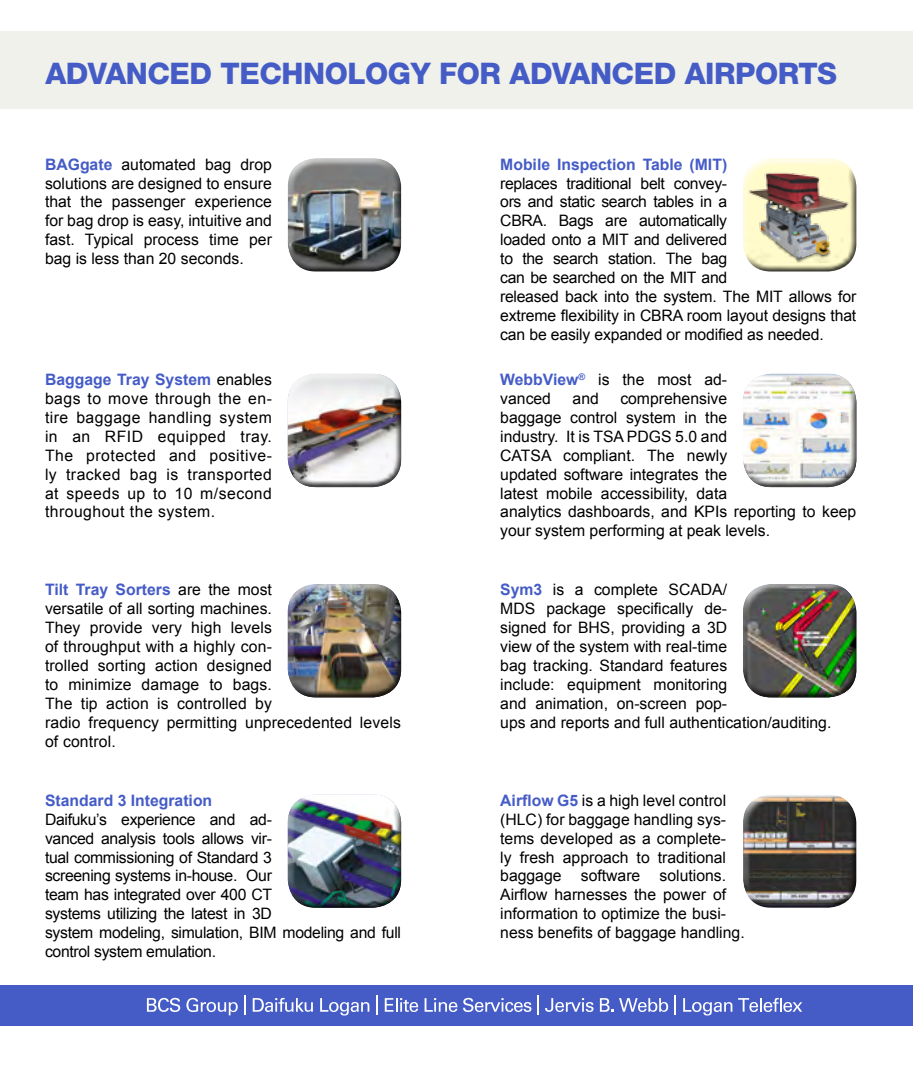
<style>
.page{position:relative;width:913px;height:1071px;background:#fff}
.page>*{position:absolute;margin:0;border:0;box-sizing:border-box;transform-origin:0 0}
.t1{font:800 29.75px "Helvetica Neue";letter-spacing:-.015em;color:#455cc7}
.t2{font:15.75px/18.9px "Arial";color:#000}
.t3{font:15.75px/18.9px "Arial";letter-spacing:-.02em;color:#000}
.t4{font:700 15.75px "Arial";color:#455cc7}
.s1{font-weight:700;color:#455cc7}
</style>
<div class="page">
<div style="left:0;top:32px;width:912px;height:77px;background:#eff1ea"></div>
<div style="left:0;top:985px;width:912px;height:41px;background:#455cc7"></div>
<div style="left:279px;top:150px;width:123px;height:113px;background:#fff;opacity:.75"></div>
<div style="left:286px;top:165px;width:122px;height:107px;background:#000;opacity:.75"></div>
<div style="left:279px;top:576px;width:123px;height:113px;background:#fff;opacity:.75"></div>
<div style="left:286px;top:591px;width:122px;height:106px;background:#000;opacity:.75"></div>
<div style="left:279px;top:366px;width:123px;height:112px;background:#fff;opacity:.75"></div>
<div style="left:286px;top:381px;width:122px;height:106px;background:#000;opacity:.75"></div>
<div style="left:286px;top:801px;width:122px;height:107px;background:#000;opacity:.75"></div>
<div style="left:734px;top:150px;width:123px;height:112px;background:#fff;opacity:.75"></div>
<div style="left:741px;top:166px;width:122px;height:106px;background:#000;opacity:.75"></div>
<div style="left:734px;top:576px;width:123px;height:113px;background:#fff;opacity:.75"></div>
<div style="left:741px;top:591px;width:122px;height:106px;background:#000;opacity:.75"></div>
<div style="left:734px;top:366px;width:123px;height:112px;background:#fff;opacity:.75"></div>
<div style="left:741px;top:381px;width:122px;height:106px;background:#000;opacity:.75"></div>
<div style="left:734px;top:786px;width:123px;height:113px;background:#fff;opacity:.75"></div>
<div style="left:741px;top:801px;width:122px;height:107px;background:#000;opacity:.75"></div>
<img style="left:746px;top:163px;width:103px;height:103px">
<svg style="left:147px;top:998px;width:33px;height:14px"></svg>
<svg style="left:186px;top:998px;width:52px;height:17px"></svg>
<hr style="left:244px;top:995px;width:2px;height:20px;background:#fff">
<svg style="left:253px;top:998px;width:60px;height:14px"></svg>
<svg style="left:320px;top:998px;width:49px;height:18px"></svg>
<hr style="left:376px;top:995px;width:2px;height:20px;background:#fff">
<svg style="left:384px;top:998px;width:34px;height:14px"></svg>
<svg style="left:424px;top:998px;width:33px;height:14px"></svg>
<svg style="left:463px;top:998px;width:68px;height:14px"></svg>
<hr style="left:537px;top:995px;width:2px;height:20px;background:#fff">
<svg style="left:545px;top:998px;width:48px;height:14px"></svg>
<svg style="left:599px;top:998px;width:14px;height:14px"></svg>
<svg style="left:619px;top:998px;width:49px;height:14px"></svg>
<hr style="left:674px;top:995px;width:2px;height:20px;background:#fff">
<svg style="left:683px;top:998px;width:49px;height:18px"></svg>
<svg style="left:738px;top:998px;width:64px;height:14px"></svg>
<p class="t1" style="left:45px;top:56px;width:793px">ADVANCED TECHNOLOGY FOR ADVANCED AIRPORTS</p>
<p class="t2" style="left:45px;top:155px;width:228px;text-align:justify"><span class="s1">BAGgate</span> automated bag drop solutions are designed to ensure that the passenger experience for bag drop is easy, intuitive and fast. Typical process time per bag is less than 20 seconds.</p>
<p class="t2" style="left:45px;top:370px;width:228px;text-align:justify"><span class="s1">Baggage Tray System</span> enables bags to move through the en&shy;tire baggage handling system in an RFID equipped tray.<br>The protected and positive&shy;ly tracked bag is transported at speeds up to 10 m/second throughout the system.</p>
<p class="t2" style="left:45px;top:581px;width:357px"><span class="s1">Tilt Tray Sorters</span> are the most<br>versatile of all sorting machines.<br>They provide very high levels<br>of throughput with a highly con-<br>trolled sorting action designed<br>to minimize damage to bags.<br>The tip action is controlled by<br>radio frequency permitting unprecedented levels of control.</p>
<p class="t4" style="left:45px;top:790px;width:169px">Standard 3 Integration</p>
<p class="t3" style="left:45px;top:810px;width:357px">Daifuku’s experience and ad-<br>vanced analysis tools allows vir-<br>tual commissioning of Standard 3<br>screening systems in-house. Our<br>team has integrated over 400 CT<br>systems utilizing the latest in 3D<br>system modeling, simulation, BIM modeling and full control system emulation.</p>
<p class="t3" style="left:500px;top:155px;width:357px"><span class="s1">Mobile Inspection Table (MIT)<br></span>replaces traditional belt convey-<br>ors and static search tables in a<br>CBRA. Bags are automatically<br>loaded onto a MIT and delivered<br>to the search station. The bag<br>can be searched on the MIT and<br>released back into the system. The MIT allows for extreme flexibility in CBRA room layout designs that can be easily expanded or modified as needed.</p>
<p class="t2" style="left:500px;top:370px;width:228px"><span class="s1">WebbView</span><sup>®</sup> is the most ad&shy;vanced</p>
<p class="t2" style="left:500px;top:389px;width:357px;text-indent:120px">comprehensive<br>baggage control system in the<br>industry. It is TSA PDGS 5.0 and<br>CATSA compliant. The newly<br>updated software integrates the<br>latest mobile accessibility, data<br>analytics dashboards, and KPIs reporting to keep your system performing at peak levels.</p>
<p class="t2" style="left:572px;top:389px;width:28px">and</p>
<p class="t2" style="left:500px;top:581px;width:332px"><span class="s1">Sym3</span> is a complete SCADA/<br>MDS package specifically de-<br>signed for BHS, providing a 3D<br>view of the system with real-time<br>bag tracking. Standard features<br>include: equipment monitoring<br>and animation, on-screen pop-<br>ups and reports and full authentication/auditing.</p>
<p class="t2" style="left:500px;top:791px;width:246px"><span class="s1">Airflow G5</span> is a high level control (HLC) for baggage handling sys&shy;tems developed as a complete-<br>ly fresh approach to traditional baggage software solutions.<br>Airflow harnesses the power of information to optimize the busi&shy;ness benefits of baggage handling.</p>
</div>
